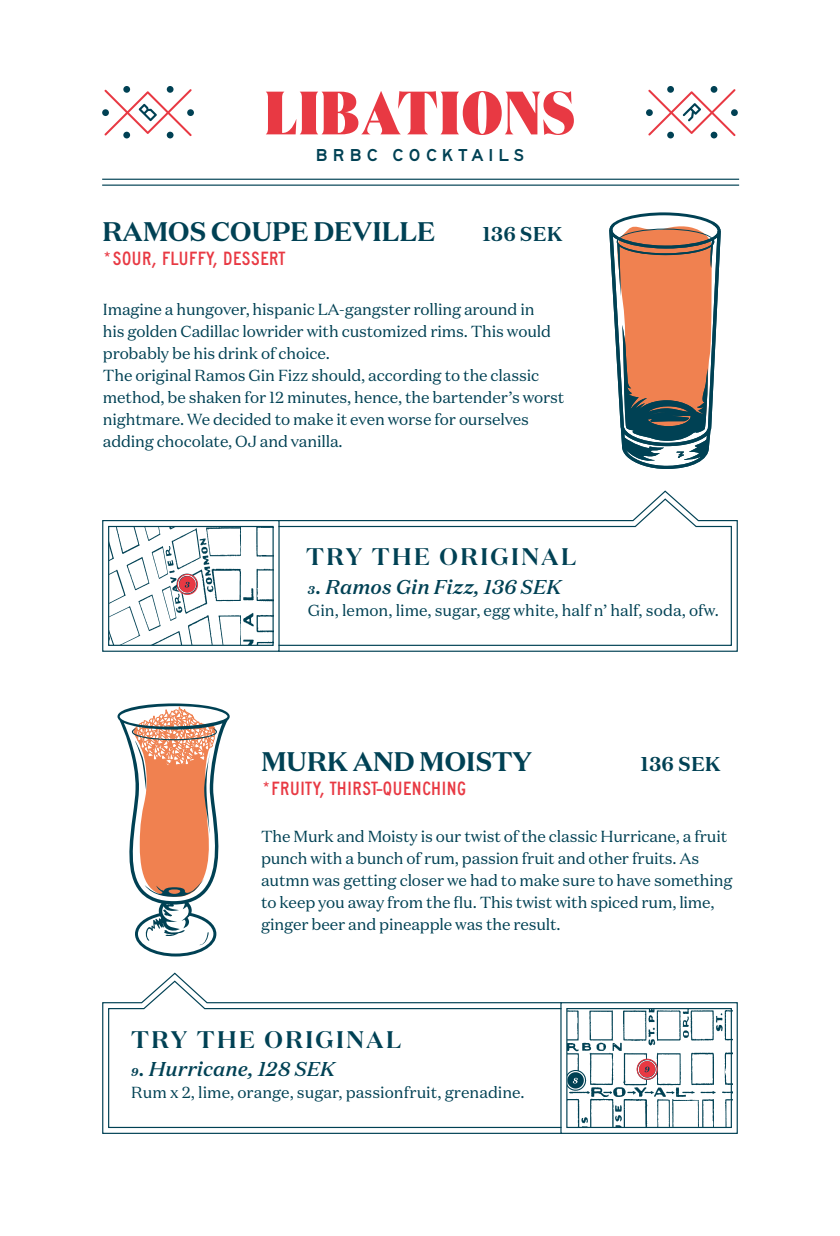
<style>
.page{position:relative;width:840px;height:1236px;background:#fff}
.page>*{position:absolute;margin:0;border:0;box-sizing:border-box;transform-origin:0 0}
.t1{font:900 61px "Domaine Disp Cond";letter-spacing:.04em;color:#e83943}
.t2{font:700 26.8px "Domaine Text";letter-spacing:-.02em;color:#004154}
.t3{font:600 24px "Domaine Disp";letter-spacing:.1em;color:#004154}
.t4{font:20px "Highway Gothic C";color:#e83943}
.t5{font:italic 500 20px "Domaine Text";color:#004154}
.t6{font:700 20px "Domaine Text";color:#004154}
.t7{font:18px "Highway Gothic E";letter-spacing:.28em;color:#004154}
.t8{font:16px/22px "Domaine Text";letter-spacing:-.01em;color:#004154}
</style>
<div class="page">
<svg style="left:102px;top:972px;width:457px;height:162px"></svg>
<svg style="left:280px;top:490px;width:458px;height:162px"></svg>
<svg style="left:102px;top:520px;width:178px;height:132px"></svg>
<div style="left:108px;top:526px;width:165px;height:120px;border:1px solid #004154"></div>
<svg style="left:559px;top:1002px;width:179px;height:132px"></svg>
<div style="left:566px;top:1008px;width:165px;height:120px;border:1px solid #004154"></div>
<img style="left:110px;top:527px;width:164px;height:118px">
<img style="left:567px;top:1009px;width:164px;height:118px">
<hr style="left:102px;top:179px;width:636px;height:1px;background:#004154">
<hr style="left:102px;top:185px;width:636px;height:1px;background:#004154">
<svg style="left:102px;top:86px;width:92px;height:52px"></svg>
<svg style="left:646px;top:86px;width:91px;height:52px"></svg>
<svg style="left:609px;top:212px;width:111px;height:257px"></svg>
<svg style="left:117px;top:703px;width:112px;height:253px"></svg>
<img style="left:163px;top:553px;width:44px;height:63px">
<img style="left:627px;top:1044px;width:44px;height:63px">
<p class="t1" style="left:265px;top:75px;width:310px">LIBATIONS</p>
<p class="t7" style="left:315px;top:143px;width:210px">BRBC COCKTAILS</p>
<p class="t2" style="left:102px;top:214px;width:334px">RAMOS COUPE DEVILLE</p>
<p class="t6" style="left:482px;top:221px;width:82px">136 SEK</p>
<p class="t4" style="left:102px;top:245px;width:185px">*SOUR, FLUFFY, DESSERT</p>
<p class="t8" style="left:103px;top:298px;width:449px">Imagine a hungover, hispanic LA-gangster rolling around in his golden Cadillac lowrider with customized rims. This would probably be his drink of choice.</p>
<p class="t8" style="left:103px;top:364px;width:463px">The original Ramos Gin Fizz should, according to the classic method, be shaken for 12 minutes, hence, the bartender’s worst nightmare. We decided to make it even worse for ourselves adding chocolate, OJ and vanilla.</p>
<p class="t3" style="left:306px;top:542px;width:271px">TRY THE ORIGINAL</p>
<p class="t5" style="left:308px;top:574px;width:255px">3. Ramos Gin Fizz, 136 SEK</p>
<p class="t8" style="left:308px;top:599px;width:412px">Gin, lemon, lime, sugar, egg white, half n’ half, soda, ofw.</p>
<p class="t2" style="left:261px;top:744px;width:273px">MURK AND MOISTY</p>
<p class="t6" style="left:640px;top:751px;width:82px">136 SEK</p>
<p class="t4" style="left:261px;top:775px;width:207px">*FRUITY, THIRST-QUENCHING</p>
<p class="t8" style="left:261px;top:825px;width:472px">The Murk and Moisty is our twist of the classic Hurricane, a fruit punch with a bunch of rum, passion fruit and other fruits. As autmn was getting closer we had to make sure to have something to keep you away from the flu. This twist with spiced rum, lime, ginger beer and pineapple was the result.</p>
<p class="t3" style="left:131px;top:1024px;width:271px">TRY THE ORIGINAL</p>
<p class="t5" style="left:131px;top:1056px;width:205px">9. Hurricane, 128 SEK</p>
<p class="t8" style="left:131px;top:1081px;width:394px">Rum x 2, lime, orange, sugar, passionfruit, grenadine.</p>
</div>
